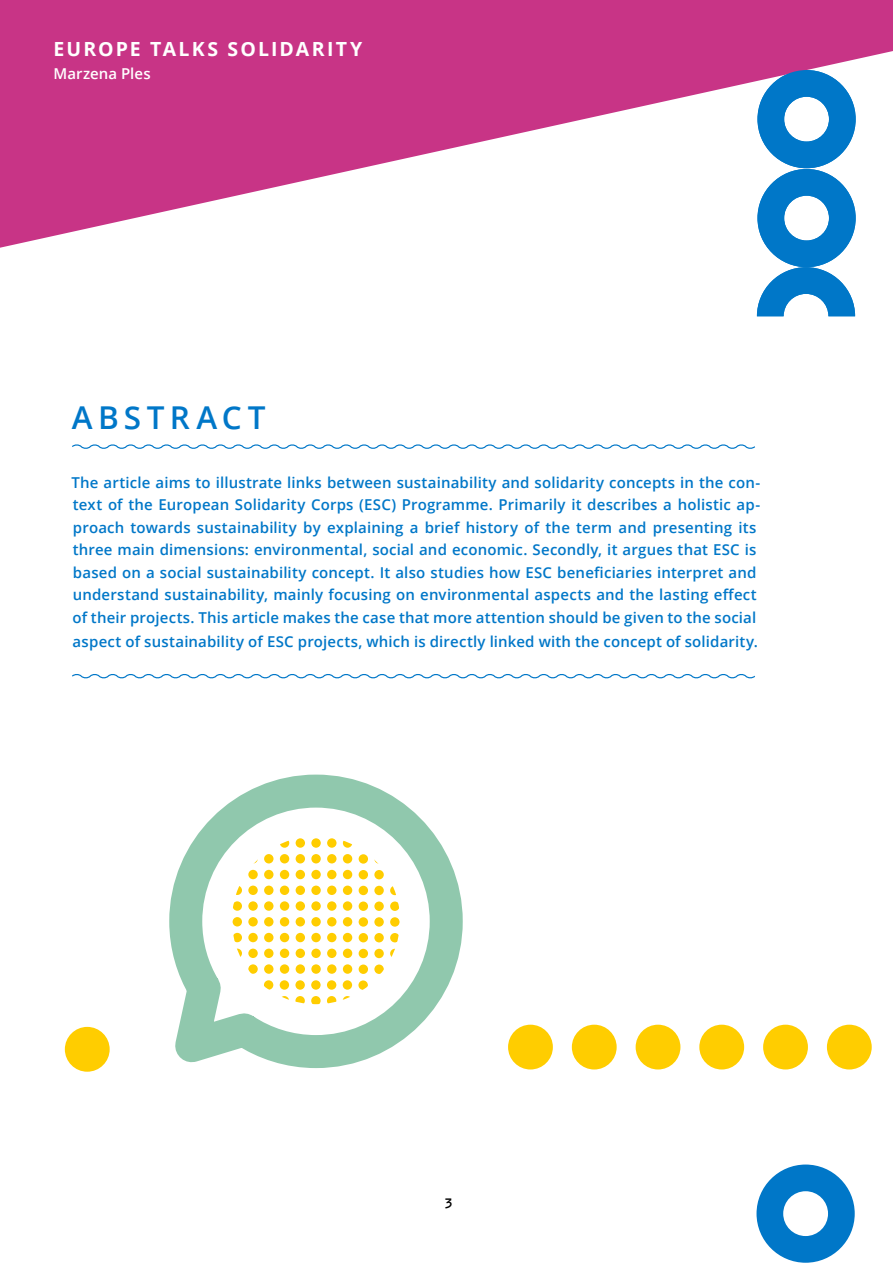
<style>
.page{position:relative;width:893px;height:1263px;background:#fff}
.page>*{position:absolute;margin:0;border:0;box-sizing:border-box;transform-origin:0 0}
.t1{font:600 31.5px "Open Sans";letter-spacing:.17em;color:#0077c8}
.t2{font:700 19.5px "Open Sans";letter-spacing:.11em;color:#fff}
.t3{font:600 15px/22.5px "Open Sans";letter-spacing:.01em;color:#0077c8}
.t4{font:600 15px "Open Sans";letter-spacing:.005em;color:#fff}
.t5{font:700 15px "Pitch";color:#000}
</style>
<div class="page">
<svg style="left:756px;top:1164px;width:99px;height:99px"></svg>
<svg style="left:0;top:0;width:893px;height:248px;fill:#c83486"></svg>
<svg style="left:757px;top:70px;width:99px;height:246px"></svg>
<svg style="left:72px;top:444px;width:683px;height:5px"></svg>
<svg style="left:72px;top:674px;width:683px;height:5px"></svg>
<div style="left:636px;top:1025px;width:44px;height:44px;background:#ffcd00;border-radius:50%"></div>
<div style="left:827px;top:1025px;width:45px;height:44px;background:#ffcd00;border-radius:50%"></div>
<div style="left:572px;top:1025px;width:45px;height:44px;background:#ffcd00;border-radius:50%"></div>
<div style="left:763px;top:1025px;width:45px;height:44px;background:#ffcd00;border-radius:50%"></div>
<div style="left:508px;top:1025px;width:45px;height:44px;background:#ffcd00;border-radius:50%"></div>
<div style="left:699px;top:1025px;width:45px;height:44px;background:#ffcd00;border-radius:50%"></div>
<div style="left:65px;top:1027px;width:45px;height:45px;background:#ffcd00;border-radius:50%"></div>
<svg style="left:169px;top:774px;width:294px;height:294px"></svg>
<h2 class="t2" style="left:54px;top:41px;width:310px">EUROPE TALKS SOLIDARITY</h2>
<p class="t4" style="left:54px;top:67px;width:99px">Marzena Ples</p>
<h1 class="t1" style="left:72px;top:405px;width:195px">ABSTRACT</h1>
<p class="t3" style="left:71px;top:473px;width:690px">The article aims to illustrate links between sustainability and solidarity concepts in the con&shy;text of the European Solidarity Corps (ESC) Programme. Primarily it describes a holistic ap&shy;proach towards sustainability by explaining a brief history of the term and presenting its three main dimensions: environmental, social and economic. Secondly, it argues that ESC is based on a social sustainability concept. It also studies how ESC beneficiaries interpret and understand sustainability, mainly focusing on environmental aspects and the lasting effect of their projects. This article makes the case that more attention should be given to the social</p>
<p class="t3" style="left:73px;top:632px;width:687px">aspect of sustainability of ESC projects, which is directly linked with the concept of solidarity.</p>
<p class="t5" style="left:444px;top:1198px;width:11px">3</p>
</div>
